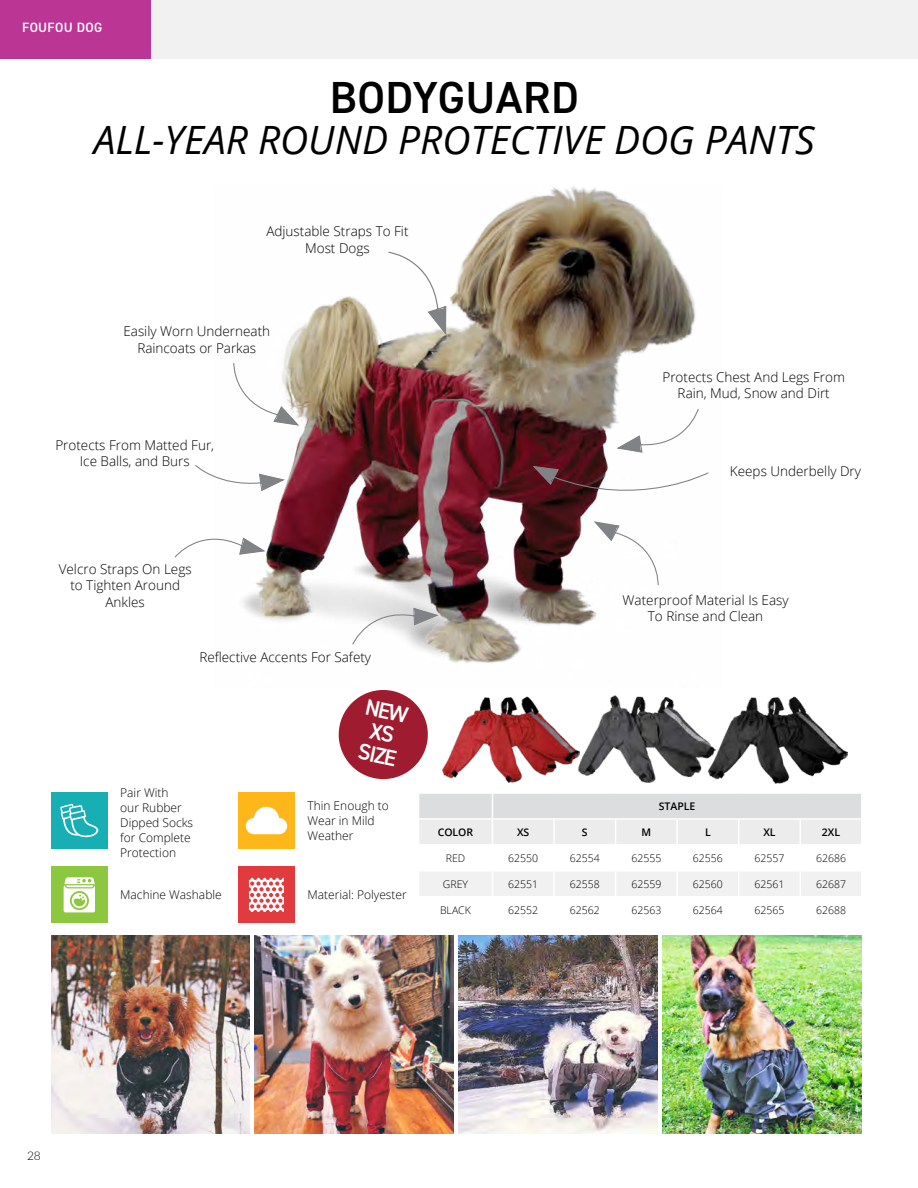
<style>
.page{position:relative;width:918px;height:1188px;background:#fff}
.page>*{position:absolute;margin:0;border:0;box-sizing:border-box;transform-origin:0 0}
.t1{font:600 45px "DIN2014";letter-spacing:.01em;color:#000}
.t2{font:italic 39px "Open Sans";color:#000}
.t3{font:600 22.5px/22.5px "DIN2014";color:#fff;text-align:center}
.t4{font:300 13.5px/16.5px "Open Sans";color:#000;text-align:center}
.t5{font:600 13.5px "DIN2014";letter-spacing:.025em;color:#fff}
.t6{font:300 12px/15px "Open Sans";color:#000}
.t7{font:300 12px "Lato";color:#000}
.t8{font:300 10.5px "Open Sans";color:#000}
.t9{font:600 10.5px "Open Sans";color:#000}
</style>
<div class="page">
<div style="left:0;top:0;width:151px;height:58px;background:#bb3594"></div>
<div style="left:151px;top:0;width:767px;height:58px;background:#f1f1f2"></div>
<div style="left:51px;top:792px;width:57px;height:57px;background:#18afb4"></div>
<svg style="left:60px;top:804px;width:39px;height:34px"></svg>
<img style="left:662px;top:935px;width:199px;height:199px">
<img style="left:458px;top:935px;width:199px;height:199px">
<img style="left:51px;top:936px;width:199px;height:198px">
<img style="left:255px;top:936px;width:199px;height:198px">
<img style="left:243px;top:186px;width:453px;height:477px">
<svg style="left:419px;top:793px;width:442px;height:103px"></svg>
<hr style="left:553px;top:820px;width:2px;height:24px;background:#fff">
<hr style="left:492px;top:844px;width:62px;height:2px;background:#fff">
<svg style="left:174px;top:526px;width:93px;height:32px"></svg>
<svg style="left:233px;top:362px;width:68px;height:64px"></svg>
<svg style="left:195px;top:464px;width:92px;height:28px"></svg>
<svg style="left:388px;top:251px;width:59px;height:86px"></svg>
<svg style="left:352px;top:607px;width:88px;height:38px"></svg>
<svg style="left:615px;top:408px;width:84px;height:45px"></svg>
<svg style="left:531px;top:465px;width:178px;height:44px"></svg>
<svg style="left:592px;top:521px;width:68px;height:65px"></svg>
<img style="left:442px;top:696px;width:135px;height:87px">
<img style="left:715px;top:696px;width:132px;height:88px">
<img style="left:577px;top:695px;width:138px;height:88px">
<div style="left:51px;top:867px;width:57px;height:56px;background:#8dc63f"></div>
<svg style="left:64px;top:877px;width:31px;height:35px"></svg>
<div style="left:238px;top:792px;width:57px;height:57px;background:#fdb71a"></div>
<svg style="left:246px;top:807px;width:41px;height:27px"></svg>
<div style="left:238px;top:867px;width:57px;height:56px;background:#e23b3f"></div>
<svg style="left:249px;top:878px;width:35px;height:34px"></svg>
<svg style="left:338px;top:690px;width:90px;height:90px"></svg>
<p class="t5" style="left:22px;top:19px;width:81px">FOUFOU DOG</p>
<h1 class="t1" style="left:330px;top:67px;width:250px">BODYGUARD</h1>
<h2 class="t2" style="left:94px;top:113px;width:723px">ALL-YEAR ROUND PROTECTIVE DOG PANTS</h2>
<p class="t4" style="left:266px;top:223px;width:144px">Adjustable Straps To Fit<br>Most Dogs</p>
<p class="t4" style="left:123px;top:323px;width:148px">Easily Worn Underneath<br>Raincoats or Parkas</p>
<p class="t4" style="left:55px;top:436px;width:160px">Protects From Matted Fur,<br>Ice Balls, and Burs</p>
<p class="t4" style="left:663px;top:368px;width:184px">Protects Chest And Legs From<br>Rain, Mud, Snow and Dirt</p>
<p class="t4" style="left:730px;top:462px;width:133px">Keeps Underbelly Dry</p>
<p class="t4" style="left:59px;top:560px;width:134px">Velcro Straps On Legs to Tighten Around<br>Ankles</p>
<p class="t4" style="left:199px;top:649px;width:173px">Reflective Accents For Safety</p>
<p class="t6" style="left:120px;top:784px;width:74px">Pair With<br>our Rubber<br>Dipped Socks for Complete<br>Protection</p>
<h3 class="t3" style="left:368px;top:695px;width:45px;rotate:12deg">NEW<br>XS<br>SIZE</h3>
<p class="t6" style="left:307px;top:798px;width:83px">Thin Enough to<br>Wear in Mild<br>Weather</p>
<p class="t6" style="left:120px;top:887px;width:103px">Machine Washable</p>
<p class="t6" style="left:307px;top:887px;width:101px">Material: Polyester</p>
<p class="t4" style="left:623px;top:591px;width:168px">Waterproof Material Is Easy<br>To Rinse and Clean</p>
<p class="t9" style="left:659px;top:799px;width:38px">STAPLE</p>
<p class="t9" style="left:438px;top:825px;width:37px">COLOR</p>
<p class="t9" style="left:517px;top:825px;width:14px">XS</p>
<p class="t9" style="left:582px;top:825px;width:7px">S</p>
<p class="t9" style="left:642px;top:825px;width:11px">M</p>
<p class="t9" style="left:705px;top:825px;width:7px">L</p>
<p class="t9" style="left:763px;top:825px;width:14px">XL</p>
<p class="t9" style="left:822px;top:825px;width:20px">2XL</p>
<p class="t8" style="left:446px;top:851px;width:21px">RED</p>
<p class="t8" style="left:508px;top:851px;width:31px">62550</p>
<p class="t8" style="left:570px;top:851px;width:31px">62554</p>
<p class="t8" style="left:631px;top:851px;width:31px">62555</p>
<p class="t8" style="left:693px;top:851px;width:31px">62556</p>
<p class="t8" style="left:755px;top:851px;width:31px">62557</p>
<p class="t8" style="left:816px;top:851px;width:31px">62686</p>
<p class="t8" style="left:443px;top:877px;width:27px">GREY</p>
<p class="t8" style="left:508px;top:877px;width:31px">62551</p>
<p class="t8" style="left:570px;top:877px;width:31px">62558</p>
<p class="t8" style="left:631px;top:877px;width:31px">62559</p>
<p class="t8" style="left:693px;top:877px;width:31px">62560</p>
<p class="t8" style="left:755px;top:877px;width:31px">62561</p>
<p class="t8" style="left:816px;top:877px;width:31px">62687</p>
<p class="t8" style="left:440px;top:903px;width:32px">BLACK</p>
<p class="t8" style="left:508px;top:903px;width:31px">62552</p>
<p class="t8" style="left:570px;top:903px;width:31px">62562</p>
<p class="t8" style="left:631px;top:903px;width:31px">62563</p>
<p class="t8" style="left:693px;top:903px;width:31px">62564</p>
<p class="t8" style="left:755px;top:903px;width:31px">62565</p>
<p class="t8" style="left:816px;top:903px;width:31px">62688</p>
<p class="t7" style="left:27px;top:1147px;width:15px">28</p>
</div>
